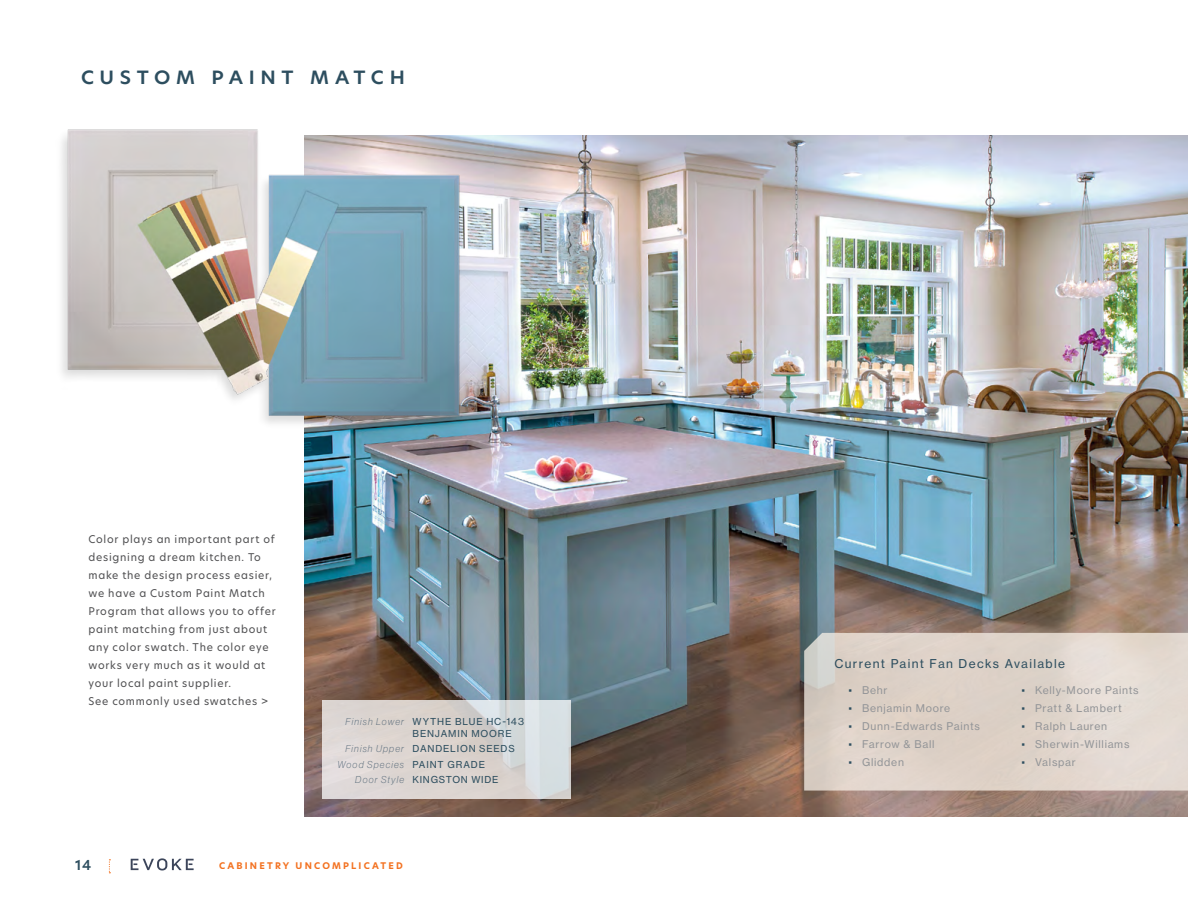
<style>
.page{position:relative;width:1188px;height:918px;background:#fff}
.page>*{position:absolute;margin:0;border:0;box-sizing:border-box;transform-origin:0 0}
.t1{font:600 18px "New Hero";letter-spacing:.29em;color:#2d4e5f;scale:1.07 1}
.t2{font:600 13.5px "New Hero";color:#2d4e5f}
.t3{font:12px "N Haas Grotesk TX Pro 55 Rg";letter-spacing:.115em;color:#2d4e5f}
.t4{font:10.5px/18px "New Hero";letter-spacing:.07em;color:#4f4f51}
.t5{font:10.5px "N Haas Grotesk TX Pro 55 Rg";letter-spacing:.07em;color:#939598}
.t6{font:9.75px "N Haas Grotesk DS Pro 36 X Lt It";letter-spacing:.12em;color:#596b7a}
.t7{font:9.45px/11.2px "N Haas Grotesk TX Pro 55 Rg";letter-spacing:.09em;color:#2d4e5f}
.t8{font:700 9px "New Hero";letter-spacing:.245em;color:#f37221}
.s1{font-family:"N Haas Grotesk DS Pro 36 X Lt It";font-size:9.75px;color:#596b7a}
.s2{font-family:"N Haas Grotesk TX Pro 55 Rg";font-size:9.45px;color:#2d4e5f}
.s3{font-family:"Arial Narrow";color:#2d4e5f}
</style>
<div class="page">
<svg style="left:109px;top:859px;width:1px;height:14px"></svg>
<svg style="left:131px;top:858px;width:63px;height:13px"></svg>
<img style="left:305px;top:135px;width:883px;height:681px">
<svg style="left:804px;top:633px;width:384px;height:158px;background:#ded3ca"></svg>
<svg style="left:322px;top:700px;width:248px;height:99px;background:#dad6d4"></svg>
<img style="left:61px;top:129px;width:402px;height:316px">
<h1 class="t1" style="left:81px;top:65px;width:304px">CUSTOM PAINT MATCH</h1>
<p class="t4" style="left:89px;top:530px;width:189px">Color plays an important part of designing a dream kitchen. To make the design process easier, we have a Custom Paint Match<br>Program that allows you to offer paint matching from just about any color swatch. The color eye works very much as it would at your local paint supplier.<br>See commonly used swatches &gt;</p>
<p class="t7" style="left:413px;top:716px;width:113px;text-indent:-67px"><span class="s1">Finish Lower</span> WYTHE BLUE HC-143<br>BENJAMIN MOORE</p>
<p class="t7" style="left:345px;top:743px;width:171px"><span class="s1">Finish Upper</span> DANDELION SEEDS</p>
<p class="t6" style="left:338px;top:759px;width:149px">Wood Species <span class="s2">PAINT GRADE</span></p>
<p class="t7" style="left:355px;top:774px;width:145px"><span class="s1">Door Style</span> KINGSTON WIDE</p>
<p class="t2" style="left:75px;top:856px;width:18px">14</p>
<p class="t8" style="left:219px;top:859px;width:185px">CABINETRY UNCOMPLICATED</p>
<p class="t3" style="left:834px;top:656px;width:232px">Current Paint Fan Decks Available</p>
<p class="t5" style="left:849px;top:683px;width:41px"><span class="s3">▪</span> Behr</p>
<p class="t5" style="left:849px;top:701px;width:103px"><span class="s3">▪</span> Benjamin Moore</p>
<p class="t5" style="left:849px;top:719px;width:133px"><span class="s3">▪</span> Dunn-Edwards Paints</p>
<p class="t5" style="left:849px;top:737px;width:87px"><span class="s3">▪</span> Farrow &amp; Ball</p>
<p class="t5" style="left:849px;top:755px;width:57px"><span class="s3">▪</span> Glidden</p>
<p class="t5" style="left:1022px;top:683px;width:118px"><span class="s3">▪</span> Kelly-Moore Paints</p>
<p class="t5" style="left:1022px;top:701px;width:102px"><span class="s3">▪</span> Pratt &amp; Lambert</p>
<p class="t5" style="left:1022px;top:719px;width:87px"><span class="s3">▪</span> Ralph Lauren</p>
<p class="t5" style="left:1022px;top:737px;width:109px"><span class="s3">▪</span> Sherwin-Williams</p>
<p class="t5" style="left:1022px;top:755px;width:56px"><span class="s3">▪</span> Valspar</p>
</div>
